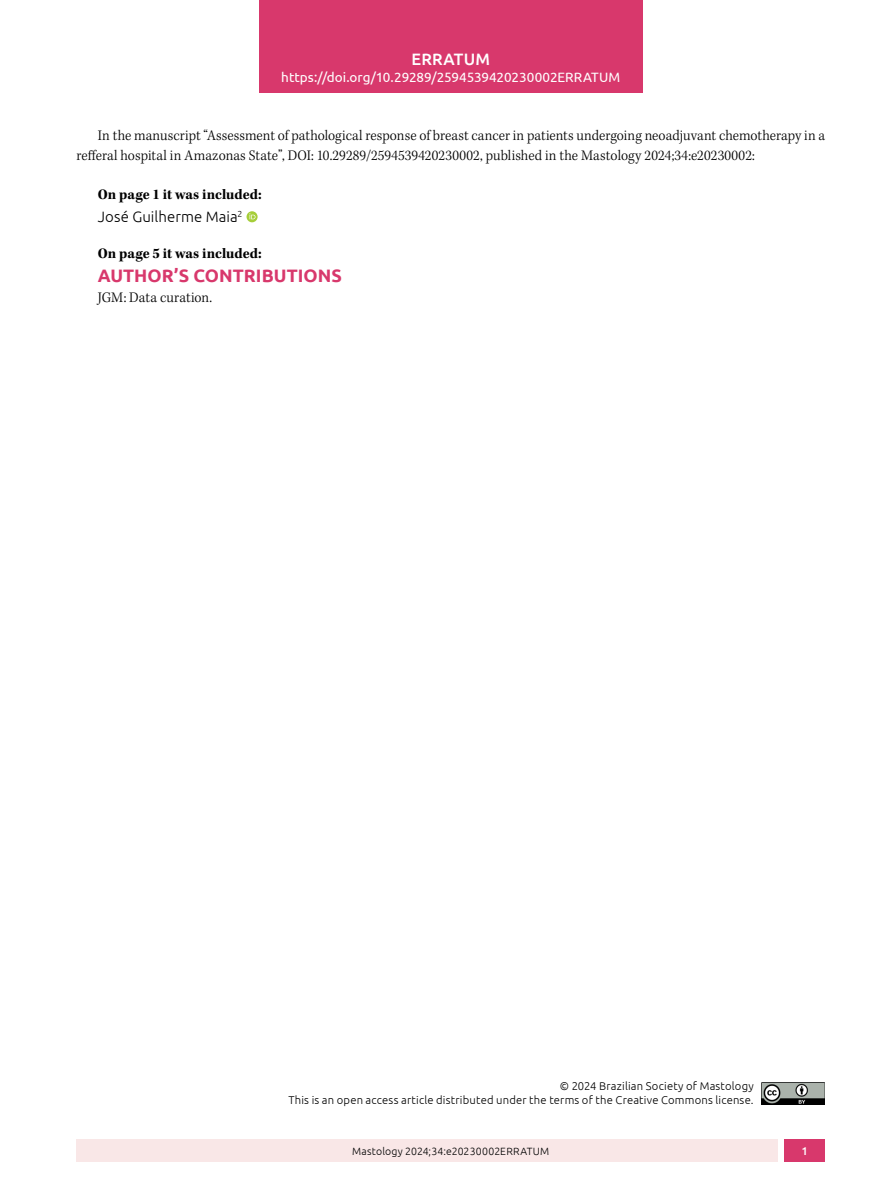
<style>
.page{position:relative;width:893px;height:1191px;background:#fff}
.page>*{position:absolute;margin:0;border:0;box-sizing:border-box;transform-origin:0 0}
.t1{font:700 18px "Ubuntu";letter-spacing:.005em;color:#d8386c}
.t2{font:500 16.5px "Ubuntu";letter-spacing:.015em;color:#fff}
.t3{font:300 15px/19.6px "Kepler Std";letter-spacing:.005em;color:#000;scale:.95 1}
.t4{font:700 15px "Kepler Std";letter-spacing:.005em;color:#000;scale:.95 1}
.t5{font:300 15px "Ubuntu";letter-spacing:.005em;color:#000}
.t6{font:13.5px "Ubuntu";color:#fff}
.t7{font:300 11.25px/13.5px "Ubuntu";letter-spacing:.02em;color:#000;text-align:right}
.t8{font:500 11.25px "Ubuntu";color:#fff}
.t9{font:300 10.5px "Ubuntu";letter-spacing:.02em;color:#000}
</style>
<div class="page">
<div style="left:77px;top:1139px;width:701px;height:23px;background:#f9e7e7"></div>
<div style="left:785px;top:1139px;width:40px;height:23px;background:#d8386c"></div>
<div style="left:259px;top:0;width:383px;height:92px;background:#d8386c"></div>
<svg style="left:247px;top:211px;width:11px;height:11px"></svg>
<svg style="left:249px;top:213px;width:6px;height:6px"></svg>
<img style="left:761px;top:1082px;width:64px;height:22px">
<p class="t2" style="left:411px;top:49px;width:80px">ERRATUM</p>
<p class="t6" style="left:281px;top:69px;width:340px">https://doi.org/10.29289/2594539420230002ERRATUM</p>
<p class="t3" style="left:77px;top:126px;width:789px;text-indent:21px">In the manuscript “Assessment of pathological response of breast cancer in patients undergoing neoadjuvant chemotherapy in a refferal hospital in Amazonas State”, DOI: 10.29289/2594539420230002, published in the Mastology 2024;34:e20230002:</p>
<p class="t4" style="left:98px;top:186px;width:174px">On page 1 it was included:</p>
<p class="t5" style="left:98px;top:208px;width:146px">José Guilherme Maia<sup>2</sup></p>
<p class="t4" style="left:98px;top:245px;width:174px">On page 5 it was included:</p>
<p class="t1" style="left:98px;top:265px;width:246px">AUTHOR’S CONTRIBUTIONS</p>
<p class="t3" style="left:98px;top:288px;width:122px">JGM: Data curation.</p>
<p class="t7" style="left:288px;top:1079px;width:467px">© 2024 Brazilian Society of Mastology<br>This is an open access article distributed under the terms of the Creative Commons license.</p>
<p class="t9" style="left:352px;top:1144px;width:199px">Mastology 2024;34:e20230002ERRATUM</p>
<p class="t8" style="left:802px;top:1143px;width:8px">1</p>
</div>
